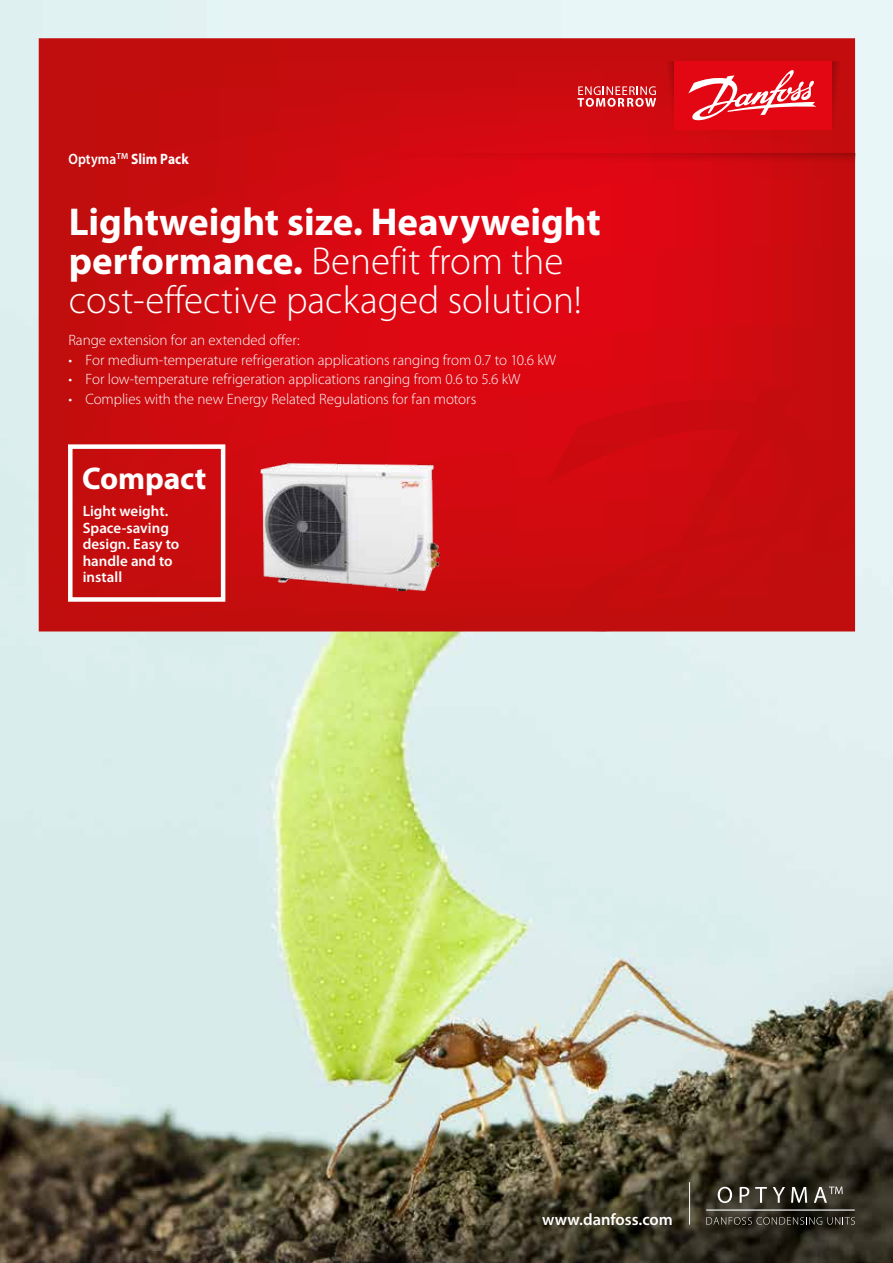
<style>
.page{position:relative;width:893px;height:1263px;background:#fff}
.page>*{position:absolute;margin:0;border:0;box-sizing:border-box;transform-origin:0 0}
.t1{font:300 39px/39px "Myriad Pro";color:#fff}
.t2{font:700 31.5px "Myriad Pro";letter-spacing:-.005em;color:#fff}
.t3{font:600 16.5px "Myriad Pro";color:#fff}
.t4{font:300 15px "Myriad Pro";letter-spacing:-.005em;color:#fff}
.t5{font:600 15px/16.5px "Myriad Pro";color:#fff}
.t6{font:700 15px "Myriad Pro";letter-spacing:.005em;color:#fff;scale:.9 1}
.s1{font-weight:600}
.s2{font-weight:700}
</style>
<div class="page">
<img style="left:0;top:0;width:893px;height:1263px">
<svg style="left:39px;top:38px;width:816px;height:593px"></svg>
<svg style="left:547px;top:370px;width:308px;height:261px;fill:#c70c0f"></svg>
<hr style="left:689px;top:1182px;width:1px;height:43px;background:#fff">
<svg style="left:832px;top:61px;width:13px;height:69px"></svg>
<svg style="left:662px;top:61px;width:12px;height:69px"></svg>
<svg style="left:358px;top:153px;width:497px;height:13px"></svg>
<div style="left:674px;top:61px;width:158px;height:69px;background:#e30613"></div>
<svg style="left:577px;top:86px;width:79px;height:21px"></svg>
<svg style="left:688px;top:70px;width:128px;height:51px"></svg>
<hr style="left:706px;top:1209px;width:149px;height:1px;background:#fff">
<svg style="left:718px;top:1187px;width:14px;height:16px"></svg>
<svg style="left:740px;top:1187px;width:9px;height:16px"></svg>
<svg style="left:755px;top:1187px;width:12px;height:16px"></svg>
<svg style="left:773px;top:1187px;width:12px;height:16px"></svg>
<svg style="left:791px;top:1187px;width:16px;height:16px"></svg>
<svg style="left:814px;top:1186px;width:29px;height:17px"></svg>
<svg style="left:706px;top:1217px;width:149px;height:8px"></svg>
<img style="left:237px;top:456px;width:202px;height:134px">
<div style="left:68px;top:444px;width:157px;height:158px;border:4px solid #fff"></div>
<p class="t6" style="left:68px;top:149px;width:135px"><span class="s1">Optyma</span><sup>TM</sup> Slim Pack</p>
<h1 class="t1" style="left:69px;top:203px;width:534px"><span class="s2">Lightweight size. Heavyweight performance.</span> Benefit from the cost-effective packaged solution!</h1>
<p class="t4" style="left:68px;top:332px;width:233px">Range extension for an extended offer:</p>
<p class="t4" style="left:68px;top:351px;width:489px">• For medium-temperature refrigeration applications ranging from 0.7 to 10.6 kW</p>
<p class="t4" style="left:68px;top:371px;width:454px">• For low-temperature refrigeration applications ranging from 0.6 to 5.6 kW</p>
<p class="t4" style="left:68px;top:390px;width:409px">• Complies with the new Energy Related Regulations for fan motors</p>
<h2 class="t2" style="left:82px;top:458px;width:126px">Compact</h2>
<p class="t5" style="left:83px;top:503px;width:98px">Light weight.<br>Space-saving design. Easy to handle and to install</p>
<p class="t3" style="left:542px;top:1210px;width:132px">www.danfoss.com</p>
</div>
